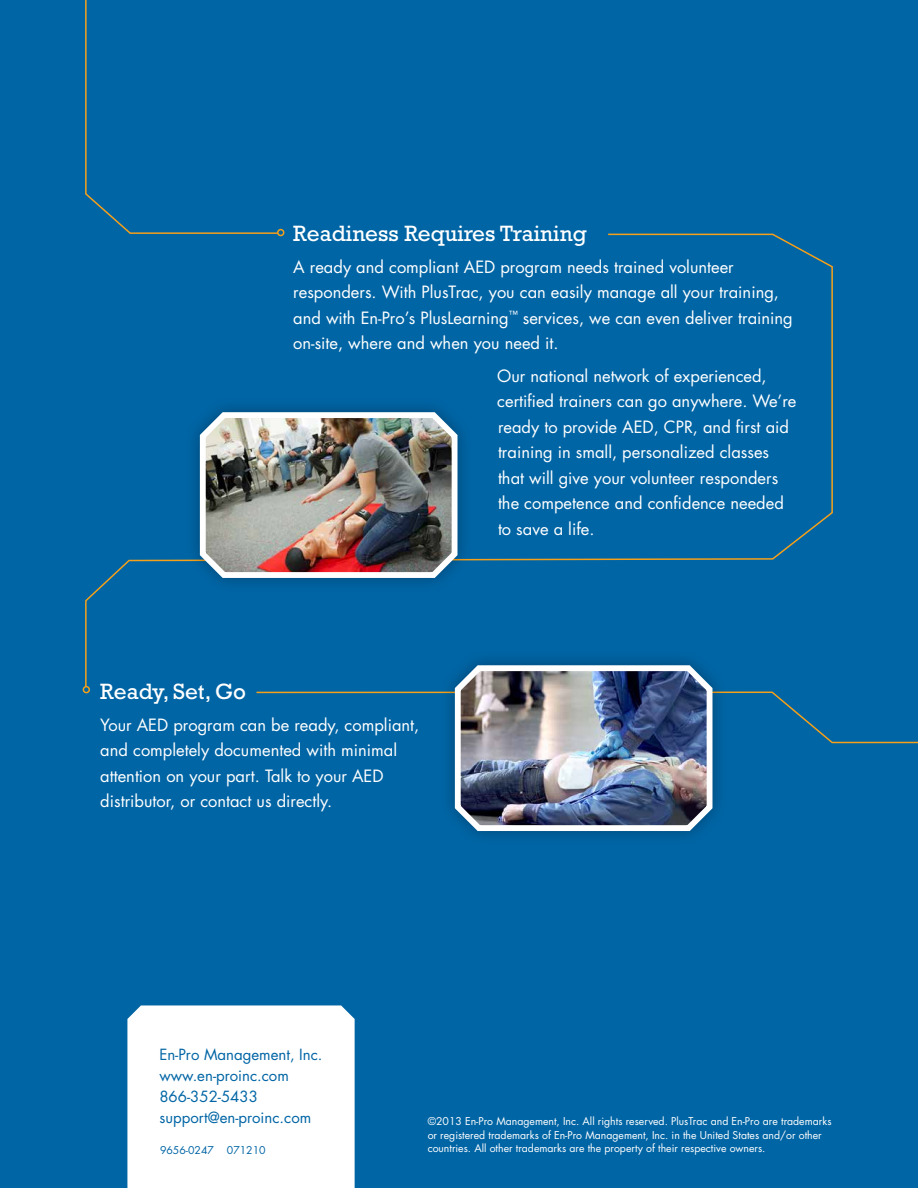
<style>
.page{position:relative;width:918px;height:1188px;background:#0065a5}
.page>*{position:absolute;margin:0;border:0;box-sizing:border-box;transform-origin:0 0}
.t1{font:22.5px "Rockwell";color:#fff}
.t2{font:16.5px/25.5px "Futura Std";color:#fff}
.t3{font:15px/21px "Futura Std";color:#0065a5}
.t4{font:10.5px/13.5px "Futura Std";color:#fff}
.t5{font:10.5px "Futura Std";color:#0065a5}
</style>
<div class="page">
<svg style="left:256px;top:691px;width:662px;height:53px"></svg>
<div style="left:127px;top:1005px;width:228px;height:183px;background:#fff"></div>
<svg style="left:85px;top:0;width:198px;height:233px"></svg>
<svg style="left:83px;top:686px;width:7px;height:7px"></svg>
<svg style="left:84px;top:233px;width:749px;height:455px"></svg>
<svg style="left:277px;top:229px;width:7px;height:7px"></svg>
<div style="left:185px;top:397px;width:287px;height:196px;background:#0063a1"></div>
<img style="left:197px;top:408px;width:263px;height:173px">
<div style="left:440px;top:650px;width:287px;height:196px;background:#0063a1"></div>
<img style="left:452px;top:661px;width:263px;height:173px">
<h1 class="t1" style="left:293px;top:220px;width:295px">Readiness Requires Training</h1>
<p class="t2" style="left:293px;top:254px;width:501px">A ready and compliant AED program needs trained volunteer responders. With PlusTrac, you can easily manage all your training, and with En-Pro’s PlusLearning<sup>™</sup> services, we can even deliver training on-site, where and when you need it.</p>
<p class="t2" style="left:497px;top:363px;width:301px">Our national network of experienced, certified trainers can go anywhere. We’re ready to provide AED, CPR, and first aid training in small, personalized classes that will give your volunteer responders the competence and confidence needed to save a life.</p>
<h1 class="t1" style="left:100px;top:678px;width:147px">Ready, Set, Go</h1>
<p class="t2" style="left:100px;top:712px;width:320px">Your AED program can be ready, compliant, and completely documented with minimal attention on your part. Talk to your AED distributor, or contact us directly.</p>
<p class="t3" style="left:159px;top:1044px;width:165px">En-Pro Management, Inc. www.en-proinc.com<br>866-352-5433 support@en-proinc.com</p>
<p class="t5" style="left:160px;top:1143px;width:107px">9656-0247 071210</p>
<p class="t4" style="left:428px;top:1115px;width:405px">©2013 En-Pro Management, Inc. All rights reserved. PlusTrac and En-Pro are trademarks or registered trademarks of En-Pro Management, Inc. in the United States and/or other countries. All other trademarks are the property of their respective owners.</p>
</div>
